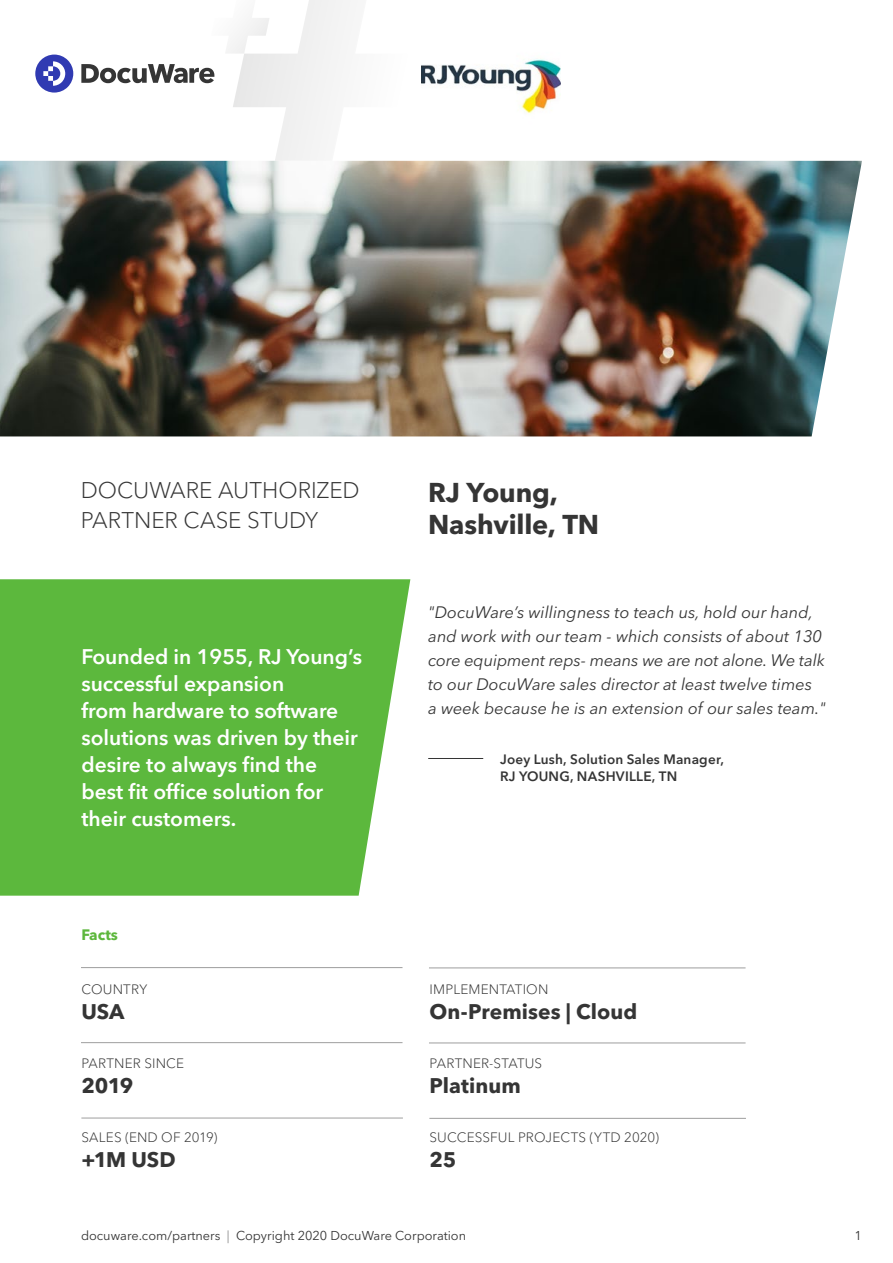
<style>
.page{position:relative;width:893px;height:1263px;background:#fff}
.page>*{position:absolute;margin:0;border:0;box-sizing:border-box;transform-origin:0 0}
.t1{font:700 27px/32.4px "Avenir Next LT Pro";letter-spacing:-.005em;color:#353535}
.t2{font:300 22.5px/30px "Avenir Next LT Pro";color:#353535}
.t3{font:600 21px/27px "Avenir Next LT Pro";color:#fff}
.t4{font:700 21px "Avenir Next LT Pro";color:#353535}
.t5{font:italic 16.5px/24px "Avenir Next LT Pro";color:#353535}
.t6{font:700 15px "Avenir Next LT Pro";color:#5db73c}
.t7{font:300 13.5px "Avenir Next LT Pro";letter-spacing:.015em;color:#353535}
.t8{font:600 13.5px/17.5px "Avenir Next LT Pro";letter-spacing:.015em;color:#353535}
.t9{font:12.75px "Avenir Next LT Pro";color:#353535}
.s1{font-weight:100}
</style>
<div class="page">
<img style="left:421px;top:59px;width:140px;height:54px">
<svg style="left:35px;top:55px;width:38px;height:38px"></svg>
<svg style="left:81px;top:0;width:339px;height:161px"></svg>
<div style="left:0;top:579px;width:410px;height:317px;background:#5cb83d"></div>
<img style="left:0;top:161px;width:862px;height:275px">
<hr style="left:428px;top:758px;width:55px;height:1px;background:#353535">
<hr style="left:81px;top:967px;width:321px;height:1px;background:#9e9e9e">
<hr style="left:429px;top:967px;width:317px;height:1px;background:#9e9e9e">
<hr style="left:81px;top:1042px;width:321px;height:1px;background:#9e9e9e">
<hr style="left:429px;top:1042px;width:317px;height:1px;background:#9e9e9e">
<hr style="left:81px;top:1118px;width:322px;height:1px;background:#9e9e9e">
<hr style="left:429px;top:1118px;width:317px;height:1px;background:#9e9e9e">
<h2 class="t2" style="left:81px;top:476px;width:280px">DOCUWARE AUTHORIZED<br>PARTNER CASE STUDY</h2>
<p class="t3" style="left:81px;top:643px;width:282px">Founded in 1955, RJ Young’s successful expansion<br>from hardware to software solutions was driven by their desire to always find the best fit office solution for their customers.</p>
<p class="t6" style="left:81px;top:925px;width:38px">Facts</p>
<p class="t7" style="left:81px;top:981px;width:67px">COUNTRY</p>
<p class="t4" style="left:81px;top:999px;width:45px">USA</p>
<p class="t7" style="left:81px;top:1055px;width:104px">PARTNER SINCE</p>
<p class="t4" style="left:81px;top:1072px;width:54px">2019</p>
<p class="t7" style="left:81px;top:1129px;width:138px">SALES (END OF 2019)</p>
<p class="t4" style="left:81px;top:1146px;width:96px">+1M USD</p>
<h1 class="t1" style="left:428px;top:476px;width:173px">RJ Young,<br>Nashville, TN</h1>
<p class="t5" style="left:428px;top:600px;width:399px">"DocuWare’s willingness to teach us, hold our hand, and work with our team - which consists of about 130 core equipment reps- means we are not alone. We talk to our DocuWare sales director at least twelve times<br>a week because he is an extension of our sales team."</p>
<p class="t8" style="left:500px;top:750px;width:225px">Joey Lush, Solution Sales Manager,<br>RJ YOUNG, NASHVILLE, TN</p>
<p class="t7" style="left:430px;top:981px;width:120px">IMPLEMENTATION</p>
<p class="t4" style="left:430px;top:999px;width:209px">On-Premises | Cloud</p>
<p class="t7" style="left:430px;top:1055px;width:114px">PARTNER-STATUS</p>
<p class="t4" style="left:430px;top:1072px;width:93px">Platinum</p>
<p class="t7" style="left:430px;top:1129px;width:231px">SUCCESSFUL PROJECTS (YTD 2020)</p>
<p class="t4" style="left:430px;top:1146px;width:28px">25</p>
<p class="t9" style="left:81px;top:1228px;width:387px">docuware.com/partners <span class="s1">|</span> Copyright 2020 DocuWare Corporation</p>
<p class="t9" style="left:855px;top:1228px;width:9px">1</p>
</div>
